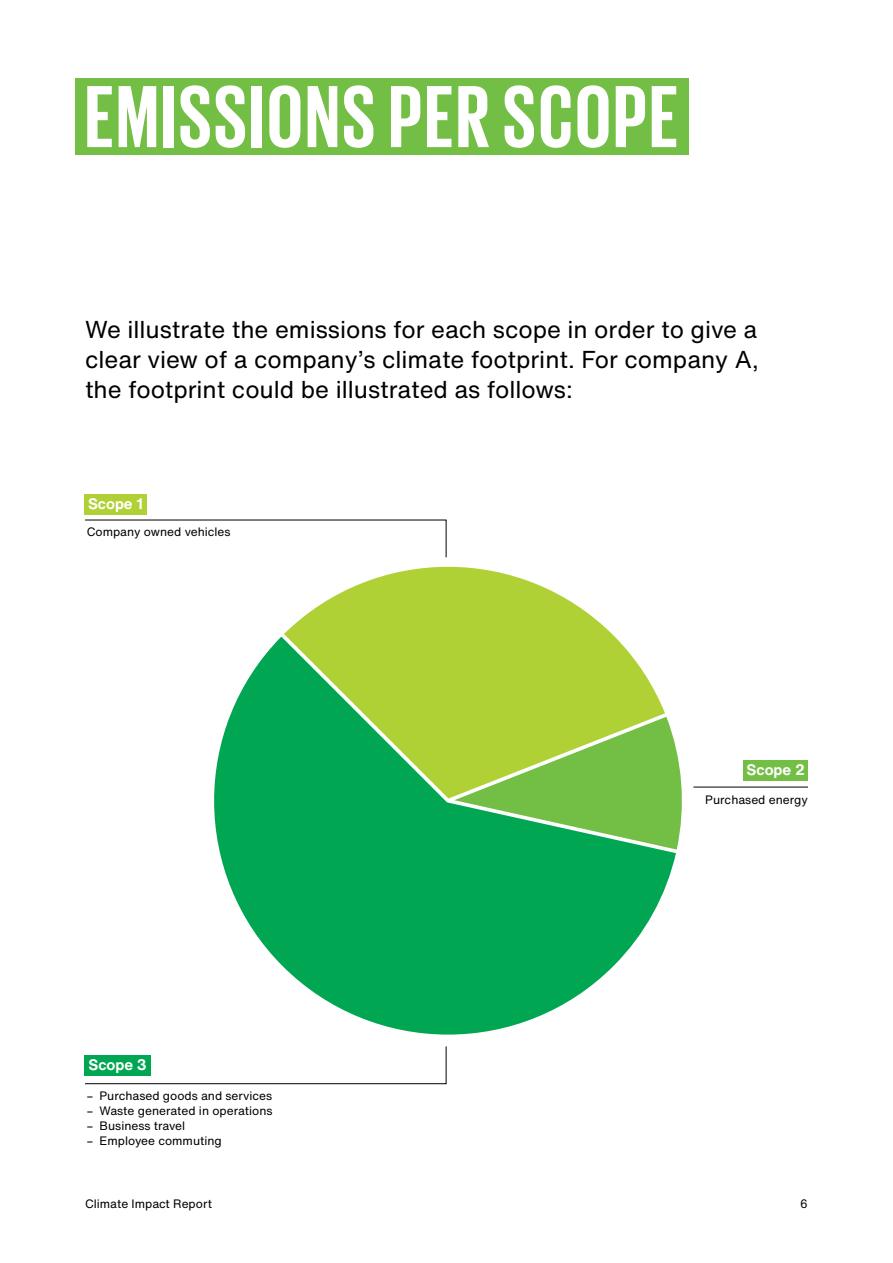
<style>
.page{position:relative;width:893px;height:1263px;background:#fff}
.page>*{position:absolute;margin:0;border:0;box-sizing:border-box;transform-origin:0 0}
.t1{font:700 90px "Giorgio Sans";letter-spacing:.03em;color:#fff}
.t2{font:24px/30px "Helvetica Now Text";color:#000;text-align:justify}
.t3{font:700 15px "Helvetica Now Text";color:#fff}
.t4{font:12px "Helvetica Now Text";color:#000}
</style>
<div class="page">
<div style="left:75px;top:78px;width:614px;height:76px;background:#73bf45"></div>
<svg style="left:85px;top:519px;width:362px;height:25px"></svg>
<svg style="left:84px;top:1055px;width:363px;height:29px"></svg>
<hr style="left:693px;top:787px;width:115px;height:1px;background:#000">
<div style="left:85px;top:1055px;width:66px;height:20px;background:#00a652"></div>
<div style="left:85px;top:494px;width:62px;height:20px;background:#b0d136"></div>
<div style="left:743px;top:760px;width:65px;height:21px;background:#73bf45"></div>
<svg style="left:284px;top:544px;width:331px;height:93px;fill:#b0d136"></svg>
<svg style="left:676px;top:749px;width:6px;height:100px"></svg>
<svg style="left:191px;top:637px;width:485px;height:420px"></svg>
<h1 class="t1" style="left:85px;top:71px;width:595px">EMISSIONS PER SCOPE</h1>
<h2 class="t2" style="left:85px;top:314px;width:676px">We illustrate the emissions for each scope in order to give a clear view of a company’s climate footprint. For company A, the footprint could be illustrated as follows:</h2>
<p class="t3" style="left:88px;top:493px;width:57px">Scope 1</p>
<p class="t4" style="left:87px;top:523px;width:145px">Company owned vehicles</p>
<p class="t3" style="left:88px;top:1054px;width:60px">Scope 3</p>
<p class="t4" style="left:87px;top:1087px;width:187px">– Purchased goods and services</p>
<p class="t4" style="left:87px;top:1102px;width:187px">– Waste generated in operations</p>
<p class="t4" style="left:87px;top:1117px;width:100px">– Business travel</p>
<p class="t4" style="left:87px;top:1132px;width:137px">– Employee commuting</p>
<p class="t3" style="left:747px;top:759px;width:60px">Scope 2</p>
<p class="t4" style="left:705px;top:791px;width:104px">Purchased energy</p>
<p class="t4" style="left:85px;top:1194px;width:128px">Climate Impact Report</p>
<p class="t4" style="left:800px;top:1194px;width:9px">6</p>
</div>
